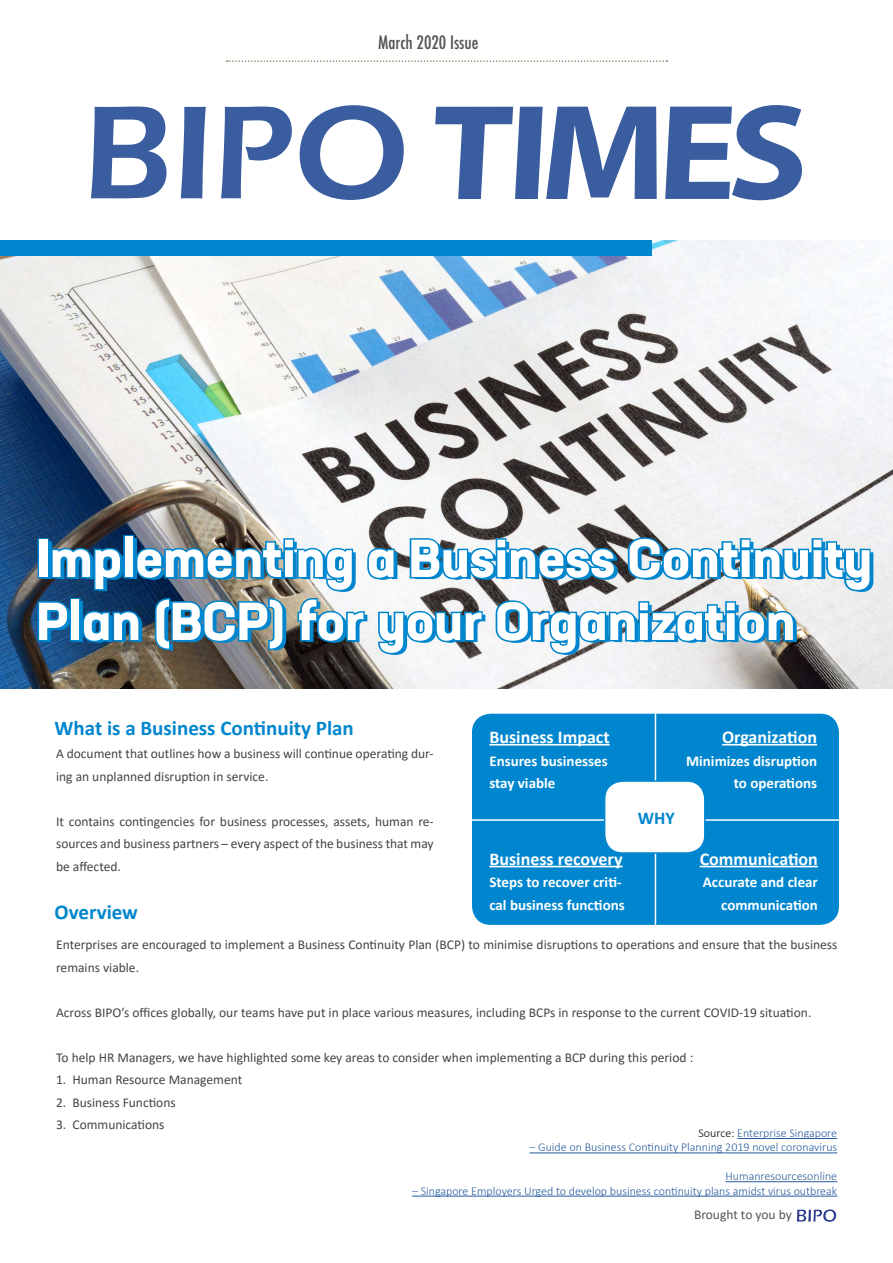
<style>
.page{position:relative;width:893px;height:1263px;background:#fff}
.page>*{position:absolute;margin:0;border:0;box-sizing:border-box;transform-origin:0 0}
.t1{font:700 52.5px/63px "Neusa Next Std";color:#fff}
.t2{font:700 21px "Calibri";color:#0086ce}
.t3{font:700 18px "Calibri";color:#fff}
.t4{font:500 condensed 18px "Futura";color:#565555}
.t5{font:700 18px "Calibri";color:#0086ce}
.t6{font:700 15px/22.5px "Calibri";color:#fff}
.t7{font:13.5px/22.5px "Calibri";color:#454444}
.t8{font:13.5px "Calibri";color:#565555}
.t9{font:300 12px "Calibri";color:#275b9b}
.s1{color:#000}
</style>
<div class="page">
<svg style="left:91px;top:107px;width:76px;height:91px"></svg>
<svg style="left:181px;top:107px;width:25px;height:91px;background:#5d7ab1"></svg>
<svg style="left:221px;top:107px;width:71px;height:91px"></svg>
<svg style="left:300px;top:105px;width:104px;height:95px"></svg>
<svg style="left:435px;top:107px;width:222px;height:92px"></svg>
<svg style="left:665px;top:105px;width:137px;height:95px"></svg>
<img style="left:0;top:240px;width:893px;height:448px">
<div style="left:0;top:240px;width:651px;height:16px;background:#0086ce"></div>
<svg style="left:227px;top:60px;width:440px;height:2px"></svg>
<img style="left:797px;top:1209px;width:39px;height:13px">
<div style="left:473px;top:714px;width:365px;height:210px;background:#0086ce;border-radius:18px"></div>
<div style="left:472px;top:714px;width:367px;height:211px;border:2px solid #0086ce;border-radius:18px"></div>
<hr style="left:472px;top:819px;width:367px;height:2px;background:#fff">
<hr style="left:655px;top:714px;width:1px;height:211px;background:#fff">
<div style="left:605px;top:781px;width:100px;height:72px;background:#fff;border-radius:18px"></div>
<div style="left:604px;top:780px;width:102px;height:74px;border:2px solid #0086ce;border-radius:18px"></div>
<hr style="left:489px;top:744px;width:121px;height:1px;background:#fff">
<hr style="left:722px;top:744px;width:95px;height:1px;background:#fff">
<hr style="left:489px;top:866px;width:134px;height:1px;background:#fff">
<hr style="left:700px;top:866px;width:118px;height:1px;background:#fff">
<div style="left:123px;top:535px;width:11px;height:43px;border:3px solid #0086ce"></div>
<img style="left:36px;top:536px;width:836px;height:120px">
<hr style="left:737px;top:1138px;width:100px;height:1px;background:#275b9b">
<hr style="left:529px;top:1152px;width:308px;height:1px;background:#275b9b">
<hr style="left:725px;top:1181px;width:112px;height:1px;background:#275b9b">
<hr style="left:412px;top:1196px;width:425px;height:1px;background:#275b9b">
<h3 class="t4" style="left:378px;top:31px;width:102px">March 2020 Issue</h3>
<h1 class="t1" style="left:36px;top:526px;width:837px">Implementing a Business Continuity<br>Plan (BCP) for your Organization</h1>
<h2 class="t2" style="left:55px;top:715px;width:301px">What is a Business Continuity Plan</h2>
<h3 class="t3" style="left:722px;top:726px;width:97px">Organization</h3>
<p class="t6" style="left:686px;top:749px;width:133px;text-align:right">Minimizes disruption to operations</p>
<h3 class="t3" style="left:489px;top:726px;width:122px">Business Impact</h3>
<p class="t6" style="left:489px;top:749px;width:120px">Ensures businesses stay viable</p>
<p class="t7" style="left:56px;top:742px;width:379px">A document that outlines how a business will continue operating dur&shy;ing an unplanned disruption in service.</p>
<p class="t7" style="left:56px;top:810px;width:379px;text-align:justify">It contains contingencies for business processes, assets, human re&shy;sources and business partners – every aspect of the business that may be affected.</p>
<h3 class="t5" style="left:638px;top:807px;width:39px">WHY</h3>
<h3 class="t3" style="left:700px;top:848px;width:120px">Communication</h3>
<p class="t6" style="left:703px;top:870px;width:117px;text-align:right">Accurate and clear communication</p>
<p class="t7" style="left:56px;top:933px;width:783px">Enterprises are encouraged to implement a Business Continuity Plan (BCP) to minimise disruptions to operations and ensure that the business remains viable.</p>
<p class="t7" style="left:56px;top:1001px;width:757px">Across BIPO’s offices globally, our teams have put in place various measures, including BCPs in response to the current COVID-19 situation.</p>
<p class="t7" style="left:56px;top:1046px;width:639px">To help HR Managers, we have highlighted some key areas to consider when implementing a BCP during this period :</p>
<p class="t7" style="left:56px;top:1068px;width:188px">1. Human Resource Management</p>
<p class="t7" style="left:56px;top:1091px;width:121px">2. Business Functions</p>
<p class="t7" style="left:56px;top:1113px;width:110px">3. Communications</p>
<h3 class="t3" style="left:489px;top:848px;width:135px">Business recovery</h3>
<p class="t6" style="left:489px;top:870px;width:137px">Steps to recover criti&shy;cal business functions</p>
<h2 class="t2" style="left:55px;top:899px;width:85px">Overview</h2>
<p class="t9" style="left:698px;top:1125px;width:140px"><span class="s1">Source:</span> Enterprise Singapore</p>
<p class="t9" style="left:529px;top:1140px;width:309px">– Guide on Business Continuity Planning 2019 novel coronavirus</p>
<p class="t9" style="left:725px;top:1169px;width:113px">Humanresourcesonline</p>
<p class="t9" style="left:412px;top:1183px;width:427px">– Singapore Employers Urged to develop business continuity plans amidst virus outbreak</p>
<p class="t8" style="left:694px;top:1205px;width:99px">Brought to you by</p>
</div>
